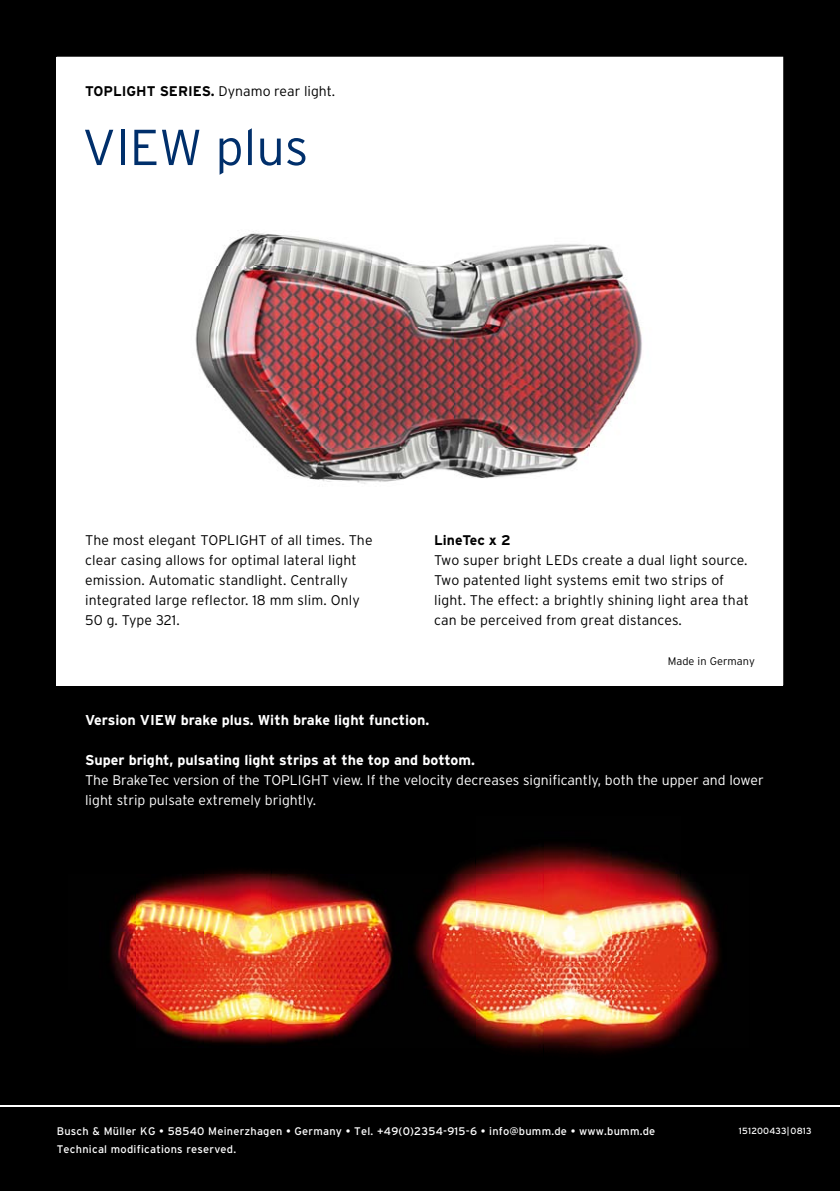
<style>
.page{position:relative;width:840px;height:1191px;background:#fff}
.page>*{position:absolute;margin:0;border:0;box-sizing:border-box;transform-origin:0 0}
.t1{font:300 50.4px "Interstate";color:#002f6b}
.t2{font:700 14.2px "Interstate";color:#fff}
.t3{font:300 14px/20px "Interstate";letter-spacing:.01em;color:#000}
.t4{font:300 14px/20px "Interstate";color:#fff}
.t5{font:700 14px "Interstate";color:#000}
.t6{font:11px/18.6px "Interstate";letter-spacing:.02em;color:#fff}
.t7{font:300 11px "Interstate";color:#000}
.t8{font:9px "Interstate";color:#fff}
.s1{font-weight:700}
</style>
<div class="page">
<img style="left:0;top:0;width:839px;height:1191px">
<div style="left:57px;top:57px;width:725px;height:628px;background:#fff"></div>
<img style="left:195px;top:231px;width:447px;height:253px">
<img style="left:0;top:816px;width:816px;height:289px">
<hr style="left:0;top:1105px;width:839px;height:1px;background:#fff">
<p class="t3" style="left:85px;top:81px;width:251px"><span class="s1">TOPLIGHT SERIES.</span> Dynamo rear light.</p>
<h1 class="t1" style="left:82px;top:119px;width:227px">VIEW plus</h1>
<p class="t3" style="left:85px;top:530px;width:289px">The most elegant TOPLIGHT of all times. The clear casing allows for optimal lateral light emission. Automatic standlight. Centrally integrated large reflector. 18 mm slim. Only 50 g. Type 321.</p>
<p class="t5" style="left:434px;top:532px;width:78px">LineTec x 2</p>
<p class="t3" style="left:434px;top:550px;width:316px">Two super bright LEDs create a dual light source.<br>Two patented light systems emit two strips of light. The effect: a brightly shining light area that can be perceived from great distances.</p>
<p class="t7" style="left:667px;top:655px;width:88px">Made in Germany</p>
<p class="t2" style="left:85px;top:712px;width:345px">Version VIEW brake plus. With brake light function.</p>
<p class="t2" style="left:85px;top:752px;width:391px">Super bright, pulsating light strips at the top and bottom.</p>
<p class="t4" style="left:85px;top:770px;width:679px">The BrakeTec version of the TOPLIGHT view. If the velocity decreases significantly, both the upper and lower light strip pulsate extremely brightly.</p>
<p class="t6" style="left:57px;top:1121px;width:599px">Busch &amp; Müller KG • 58540 Meinerzhagen • Germany • Tel. +49(0)2354-915-6 • info@bumm.de • www.bumm.de<br>Technical modifications reserved.</p>
<p class="t8" style="left:738px;top:1126px;width:74px">151200433|0813</p>
</div>
